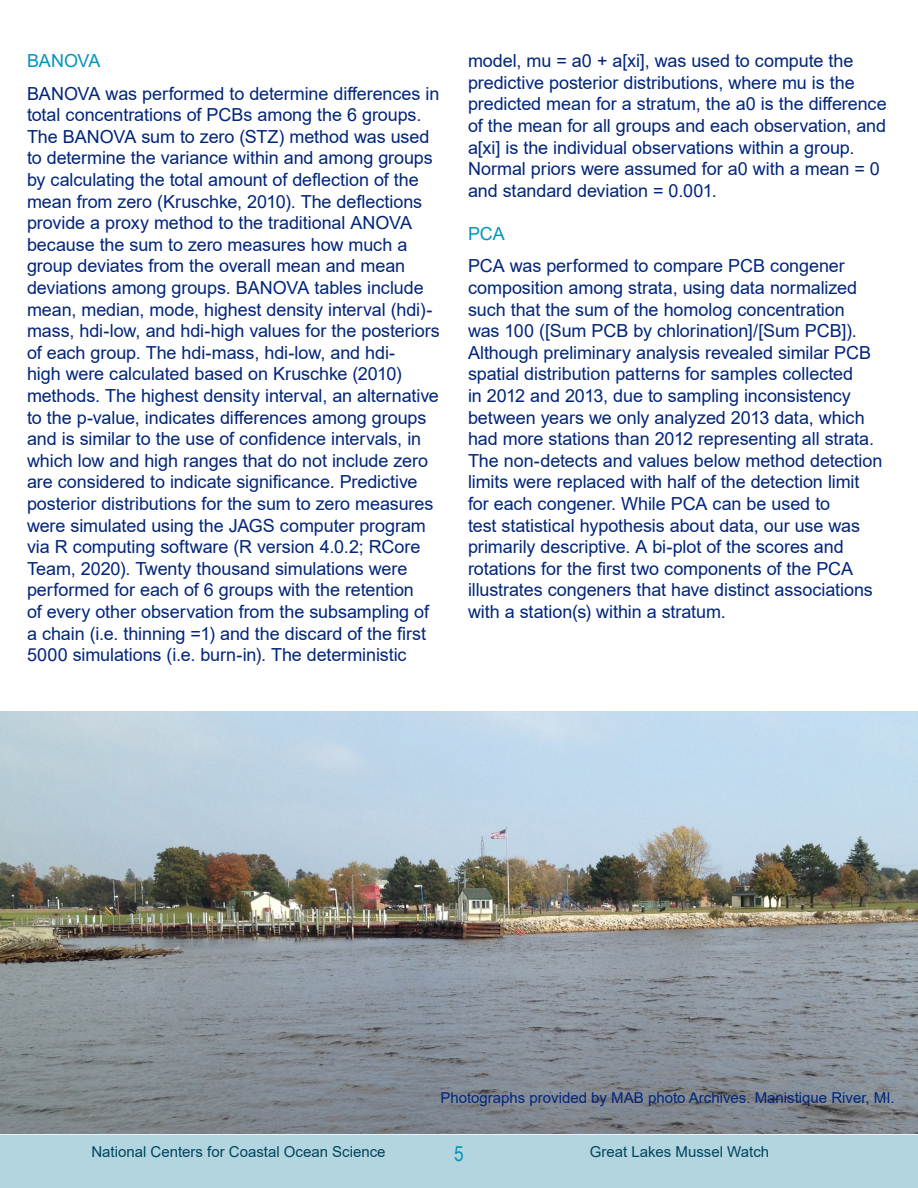
<style>
.page{position:relative;width:918px;height:1188px;background:#fff}
.page>*{position:absolute;margin:0;border:0;box-sizing:border-box;transform-origin:0 0}
.t1{font:21px "Arial Narrow";color:#0096bb}
.t2{font:18px/21.6px "Arial";letter-spacing:-.005em;color:#00257b}
.t3{font:18px "Arial";letter-spacing:-.005em;color:#0096bb}
.t4{font:15px "Arial";color:#00455d}
.Body_Text_3{font:15px "Arial";color:#00257b}
</style>
<div class="page">
<div style="left:0;top:1135px;width:918px;height:53px;background:#b3d5e0"></div>
<img style="left:0;top:711px;width:918px;height:423px">
<p class="t3" style="left:27px;top:48px;width:75px">BANOVA</p>
<p class="t2" style="left:27px;top:82px;width:414px">BANOVA was performed to determine differences in total concentrations of PCBs among the 6 groups.<br>The BANOVA sum to zero (STZ) method was used to determine the variance within and among groups by calculating the total amount of deflection of the mean from zero (Kruschke, 2010). The deflections provide a proxy method to the traditional ANOVA because the sum to zero measures how much a group deviates from the overall mean and mean deviations among groups. BANOVA tables include mean, median, mode, highest density interval (hdi)- mass, hdi-low, and hdi-high values for the posteriors of each group. The hdi-mass, hdi-low, and hdi-<br>high were calculated based on Kruschke (2010) methods. The highest density interval, an alternative to the p-value, indicates differences among groups and is similar to the use of confidence intervals, in which low and high ranges that do not include zero are considered to indicate significance. Predictive posterior distributions for the sum to zero measures were simulated using the JAGS computer program via R computing software (R version 4.0.2; RCore Team, 2020). Twenty thousand simulations were performed for each of 6 groups with the retention<br>of every other observation from the subsampling of a chain (i.e. thinning =1) and the discard of the first 5000 simulations (i.e. burn-in). The deterministic</p>
<p class="t2" style="left:468px;top:50px;width:420px">model, mu = a0 + a[xi], was used to compute the predictive posterior distributions, where mu is the predicted mean for a stratum, the a0 is the difference of the mean for all groups and each observation, and a[xi] is the individual observations within a group.<br>Normal priors were assumed for a0 with a mean = 0 and standard deviation = 0.001.</p>
<p class="t3" style="left:468px;top:221px;width:38px">PCA</p>
<p class="t2" style="left:468px;top:255px;width:416px">PCA was performed to compare PCB congener composition among strata, using data normalized such that the sum of the homolog concentration<br>was 100 ([Sum PCB by chlorination]/[Sum PCB]).<br>Although preliminary analysis revealed similar PCB spatial distribution patterns for samples collected<br>in 2012 and 2013, due to sampling inconsistency between years we only analyzed 2013 data, which had more stations than 2012 representing all strata.<br>The non-detects and values below method detection limits were replaced with half of the detection limit for each congener. While PCA can be used to<br>test statistical hypothesis about data, our use was primarily descriptive. A bi-plot of the scores and rotations for the first two components of the PCA illustrates congeners that have distinct associations with a station(s) within a stratum.</p>
<p class="Body_Text_3" style="left:440px;top:1087px;width:456px">Photographs provided by MAB photo Archives. Manistique River, MI.</p>
<p class="t4" style="left:91px;top:1141px;width:296px">National Centers for Coastal Ocean Science</p>
<p class="t1" style="left:454px;top:1138px;width:11px">5</p>
<p class="t4" style="left:590px;top:1141px;width:181px">Great Lakes Mussel Watch</p>
</div>
